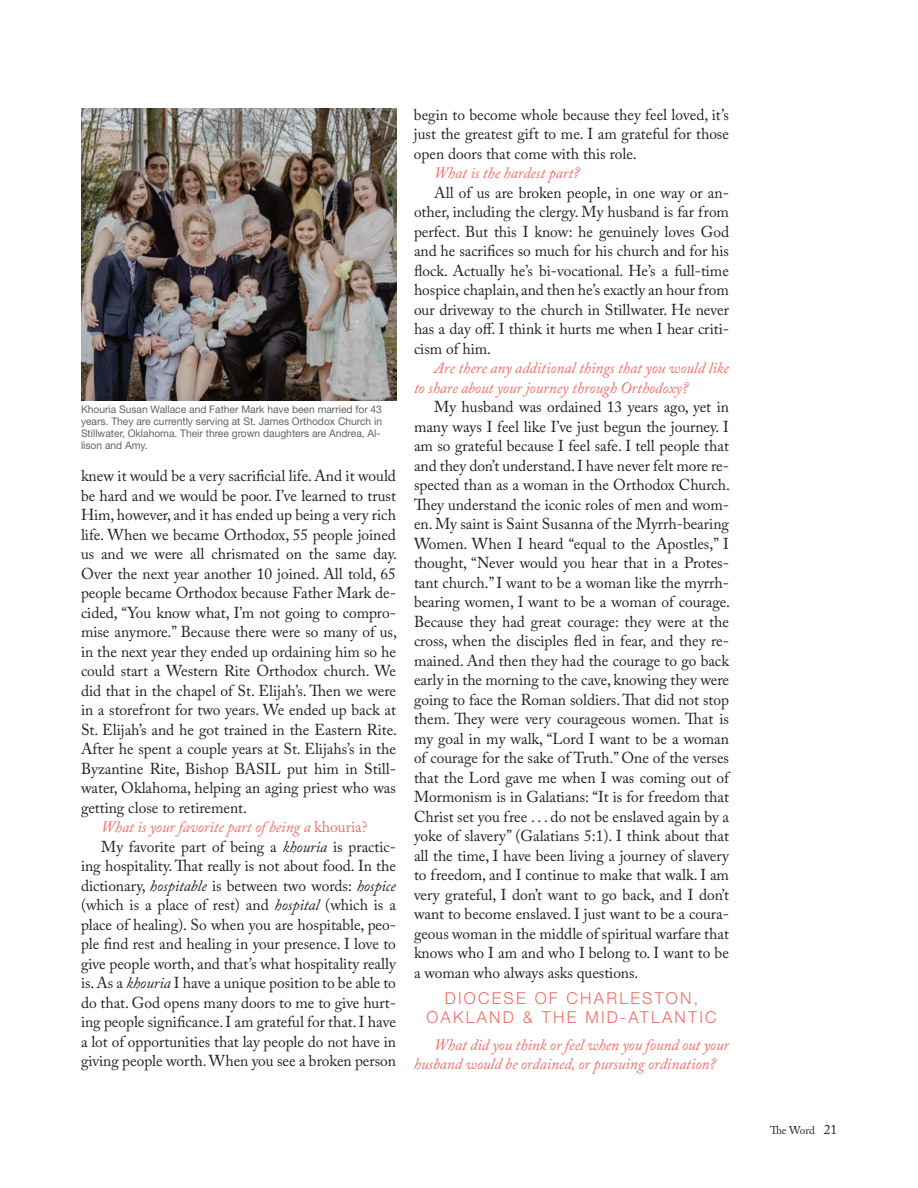
<style>
.page{position:relative;width:918px;height:1188px;background:#fff}
.page>*{position:absolute;margin:0;border:0;box-sizing:border-box;transform-origin:0 0}
.t1{font:300 16.5px/19.5px "Helvetica Neue";letter-spacing:.14em;color:#ef6d67;text-align:center}
.t2{font:15.75px/19.5px "Adobe Caslon Pro";color:#231f20;text-align:justify}
.t3{font:italic 15.75px/19.5px "Adobe Caslon Pro";color:#ef6d67}
.t4{font:11.25px "Adobe Caslon Pro";color:#231f20}
.t5{font:10.5px/12px "Helvetica Neue";color:#636366}
.s1{font-style:normal}
.s2{font-style:italic}
.s3{font-size:13.5px}
</style>
<div class="page">
<img style="left:81px;top:108px;width:315px;height:293px">
<p class="t5" style="left:81px;top:404px;width:303px">Khouria Susan Wallace and Father Mark have been married for 43 years. They are currently serving at St. James Orthodox Church in Stillwater, Oklahoma. Their three grown daughters are Andrea, Al&shy;lison and Amy.</p>
<p class="t2" style="left:81px;top:466px;width:316px">knew it would be a very sacrificial life. And it would</p>
<p class="t2" style="left:81px;top:486px;width:317px">be hard and we would be poor. I’ve learned to trust</p>
<p class="t2" style="left:81px;top:505px;width:317px">Him, however, and it has ended up being a very rich</p>
<p class="t2" style="left:81px;top:525px;width:316px">life. When we became Orthodox, 55 people joined</p>
<p class="t2" style="left:81px;top:544px;width:318px">us and we were all chrismated on the same day.</p>
<p class="t2" style="left:81px;top:564px;width:316px">Over the next year another 10 joined. All told, 65</p>
<p class="t2" style="left:81px;top:583px;width:316px">people became Orthodox because Father Mark de-</p>
<p class="t2" style="left:81px;top:603px;width:316px">cided, “You know what, I’m not going to compro-</p>
<p class="t2" style="left:81px;top:622px;width:318px">mise anymore.” Because there were so many of us,</p>
<p class="t2" style="left:81px;top:642px;width:317px">in the next year they ended up ordaining him so he</p>
<p class="t2" style="left:81px;top:661px;width:316px">could start a Western Rite Orthodox church. We</p>
<p class="t2" style="left:81px;top:681px;width:316px">did that in the chapel of St. Elijah’s. Then we were</p>
<p class="t2" style="left:81px;top:700px;width:316px">in a storefront for two years. We ended up back at</p>
<p class="t2" style="left:81px;top:720px;width:318px">St. Elijah’s and he got trained in the Eastern Rite.</p>
<p class="t2" style="left:81px;top:739px;width:317px">After he spent a couple years at St. Elijahs’s in the</p>
<p class="t2" style="left:81px;top:759px;width:316px">Byzantine Rite, Bishop BASIL put him in Still-</p>
<p class="t2" style="left:81px;top:778px;width:316px">water, Oklahoma, helping an aging priest who was</p>
<p class="t2" style="left:81px;top:798px;width:168px">getting close to retirement.</p>
<p class="t3" style="left:101px;top:817px;width:268px">What is your favorite part of being a <span class="s1">khouria?</span></p>
<p class="t2" style="left:101px;top:837px;width:296px">My favorite part of being a <span class="s2">khouria</span> is practic-</p>
<p class="t2" style="left:81px;top:856px;width:317px">ing hospitality. That really is not about food. In the</p>
<p class="t2" style="left:81px;top:876px;width:316px">dictionary, <span class="s2">hospitable</span> is between two words: <span class="s2">hospice</span></p>
<p class="t2" style="left:81px;top:895px;width:316px">(which is a place of rest) and <span class="s2">hospital</span> (which is a</p>
<p class="t2" style="left:81px;top:915px;width:316px">place of healing). So when you are hospitable, peo-</p>
<p class="t2" style="left:81px;top:934px;width:316px">ple find rest and healing in your presence. I love to</p>
<p class="t2" style="left:81px;top:954px;width:317px">give people worth, and that’s what hospitality really</p>
<p class="t2" style="left:81px;top:973px;width:316px">is. As a <span class="s2">khouria</span> I have a unique position to be able to</p>
<p class="t2" style="left:81px;top:993px;width:316px">do that. God opens many doors to me to give hurt-</p>
<p class="t2" style="left:81px;top:1012px;width:316px">ing people significance. I am grateful for that. I have</p>
<p class="t2" style="left:81px;top:1032px;width:317px">a lot of opportunities that lay people do not have in</p>
<p class="t2" style="left:81px;top:1051px;width:317px">giving people worth. When you see a broken person</p>
<p class="t2" style="left:414px;top:104px;width:317px">begin to become whole because they feel loved, it’s just the greatest gift to me. I am grateful for those open doors that come with this role.</p>
<p class="t3" style="left:434px;top:163px;width:147px">What is the hardest part?</p>
<p class="t2" style="left:414px;top:182px;width:317px;text-indent:20px">All of us are broken people, in one way or an&shy;other, including the clergy. My husband is far from perfect. But this I know: he genuinely loves God and he sacrifices so much for his church and for his flock. Actually he’s bi-vocational. He’s a full-time hospice chaplain, and then he’s exactly an hour from our driveway to the church in Stillwater. He never has a day off. I think it hurts me when I hear criti&shy;cism of him.</p>
<p class="t3" style="left:414px;top:358px;width:316px;text-indent:20px">Are there any additional things that you would like to share about your journey through Orthodoxy?</p>
<p class="t2" style="left:414px;top:397px;width:318px;text-indent:20px">My husband was ordained 13 years ago, yet in many ways I feel like I’ve just begun the journey. I am so grateful because I feel safe. I tell people that and they don’t understand. I have never felt more re&shy;spected than as a woman in the Orthodox Church.<br>They understand the iconic roles of men and wom&shy;en. My saint is Saint Susanna of the Myrrh-bearing Women. When I heard “equal to the Apostles,” I thought, “Never would you hear that in a Protes&shy;tant church.” I want to be a woman like the myrrh&shy;bearing women, I want to be a woman of courage.<br>Because they had great courage: they were at the cross, when the disciples fled in fear, and they re&shy;mained. And then they had the courage to go back early in the morning to the cave, knowing they were going to face the Roman soldiers. That did not stop them. They were very courageous women. That is my goal in my walk, “Lord I want to be a woman of courage for the sake of Truth.” One of the verses that the Lord gave me when I was coming out of Mormonism is in Galatians: “It is for freedom that Christ set you free . . . do not be enslaved again by a yoke of slavery” (Galatians 5:1). I think about that all the time, I have been living a journey of slavery to freedom, and I continue to make that walk. I am very grateful, I don’t want to go back, and I don’t want to become enslaved. I just want to be a coura&shy;geous woman in the middle of spiritual warfare that knows who I am and who I belong to. I want to be a woman who always asks questions.</p>
<p class="t1" style="left:426px;top:988px;width:292px">DIOCESE OF CHARLESTON,<br>OAKLAND &amp; THE MID-ATLANTIC</p>
<p class="t3" style="left:414px;top:1034px;width:316px;text-indent:20px">What did you think or feel when you found out your husband would be ordained, or pursuing ordination?</p>
<p class="t4" style="left:770px;top:1124px;width:68px">The Word <span class="s3">21</span></p>
</div>
